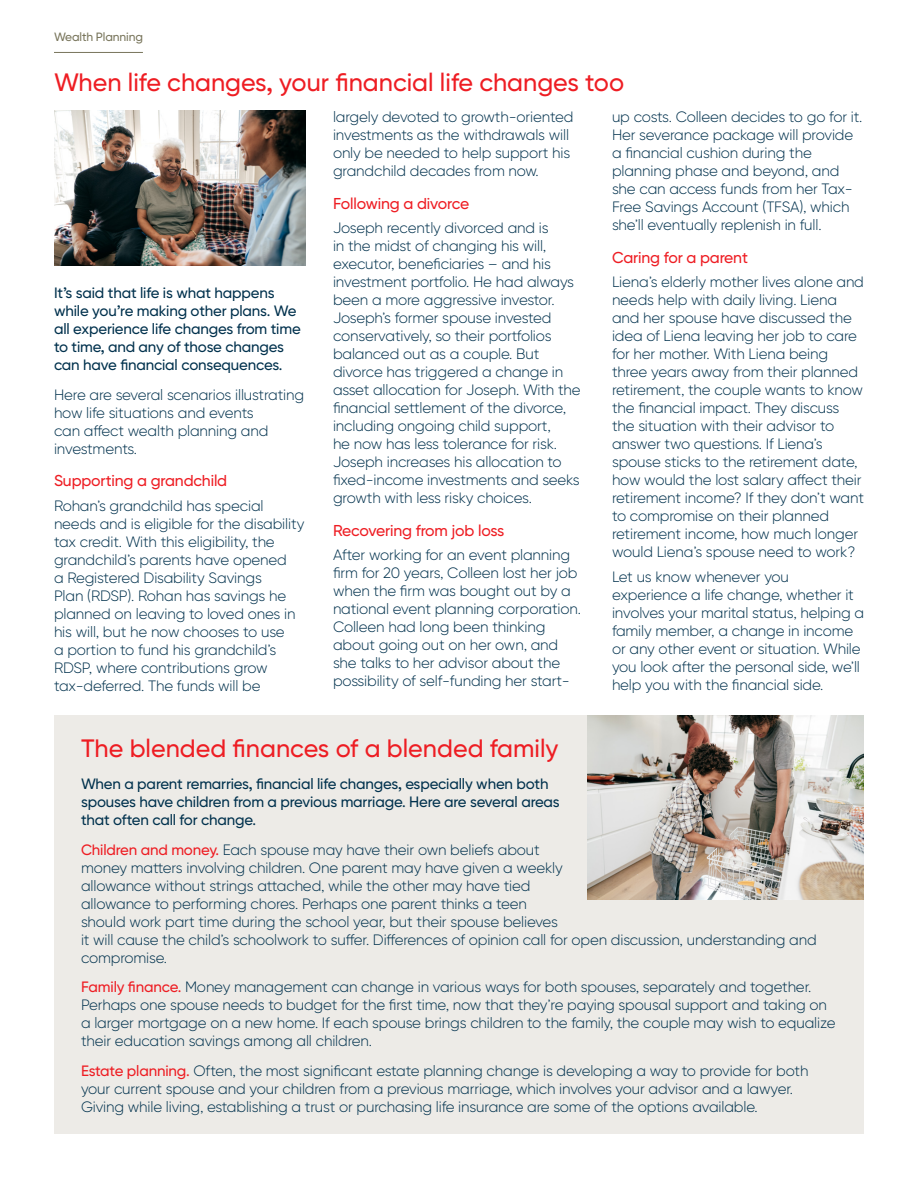
<style>
.page{position:relative;width:918px;height:1188px;background:#fff}
.page>*{position:absolute;margin:0;border:0;box-sizing:border-box;transform-origin:0 0}
.t1{font:500 25.2px "Gilroy BN";color:#ee1d23}
.t2{font:500 15.75px "Gilroy BN";letter-spacing:-.01em;color:#ee1d23}
.t3{font:300 15px/18px "Gilroy BN";letter-spacing:-.01em;color:#00314d}
.t4{font:500 15px/18px "Gilroy BN";letter-spacing:-.01em;color:#00314d}
.t5{font:500 12px "Gilroy BN";letter-spacing:-.01em;color:#78755b}
.s1{font-weight:500;color:#ee1d23}
</style>
<div class="page">
<hr style="left:54px;top:52px;width:89px;height:1px;background:#78755b">
<div style="left:54px;top:716px;width:810px;height:418px;background:#edebe7"></div>
<img style="left:54px;top:110px;width:252px;height:155px">
<img style="left:587px;top:716px;width:277px;height:184px">
<p class="t5" style="left:54px;top:30px;width:90px">Wealth Planning</p>
<p class="t1" style="left:54px;top:66px;width:572px">When life changes, your financial life changes too</p>
<p class="t4" style="left:54px;top:283px;width:248px">It’s said that life is what happens while you’re making other plans. We all experience life changes from time to time, and any of those changes can have financial consequences.</p>
<p class="t3" style="left:54px;top:385px;width:252px">Here are several scenarios illustrating how life situations and events<br>can affect wealth planning and investments.</p>
<p class="t2" style="left:54px;top:471px;width:175px">Supporting a grandchild</p>
<p class="t3" style="left:54px;top:496px;width:252px">Rohan’s grandchild has special needs and is eligible for the disability tax credit. With this eligibility, the grandchild’s parents have opened<br>a Registered Disability Savings<br>Plan (RDSP). Rohan has savings he planned on leaving to loved ones in his will, but he now chooses to use<br>a portion to fund his grandchild’s RDSP, where contributions grow tax-deferred. The funds will be</p>
<p class="t3" style="left:333px;top:108px;width:242px">largely devoted to growth-oriented investments as the withdrawals will only be needed to help support his grandchild decades from now.</p>
<p class="t2" style="left:333px;top:193px;width:138px">Following a divorce</p>
<p class="t3" style="left:333px;top:219px;width:249px">Joseph recently divorced and is<br>in the midst of changing his will, executor, beneficiaries – and his investment portfolio. He had always been a more aggressive investor.<br>Joseph’s former spouse invested conservatively, so their portfolios balanced out as a couple. But divorce has triggered a change in asset allocation for Joseph. With the financial settlement of the divorce, including ongoing child support,<br>he now has less tolerance for risk.<br>Joseph increases his allocation to fixed-income investments and seeks growth with less risky choices.</p>
<p class="t2" style="left:333px;top:520px;width:173px">Recovering from job loss</p>
<p class="t3" style="left:333px;top:546px;width:249px">After working for an event planning firm for 20 years, Colleen lost her job when the firm was bought out by a national event planning corporation.<br>Colleen had long been thinking about going out on her own, and she talks to her advisor about the possibility of self-funding her start-</p>
<p class="t3" style="left:612px;top:108px;width:252px">up costs. Colleen decides to go for it.<br>Her severance package will provide a financial cushion during the planning phase and beyond, and she can access funds from her Tax-Free Savings Account (TFSA), which she’ll eventually replenish in full.</p>
<p class="t2" style="left:612px;top:247px;width:137px">Caring for a parent</p>
<p class="t3" style="left:612px;top:273px;width:254px">Liena’s elderly mother lives alone and needs help with daily living. Liena and her spouse have discussed the idea of Liena leaving her job to care for her mother. With Liena being three years away from their planned retirement, the couple wants to know the financial impact. They discuss the situation with their advisor to answer two questions. If Liena's spouse sticks to the retirement date, how would the lost salary affect their retirement income? If they don’t want to compromise on their planned retirement income, how much longer would Liena’s spouse need to work?</p>
<p class="t3" style="left:612px;top:568px;width:254px">Let us know whenever you experience a life change, whether it involves your marital status, helping a family member, a change in income or any other event or situation. While you look after the personal side, we’ll help you with the financial side.</p>
<p class="t1" style="left:81px;top:733px;width:479px">The blended finances of a blended family</p>
<p class="t4" style="left:81px;top:774px;width:480px">When a parent remarries, financial life changes, especially when both spouses have children from a previous marriage. Here are several areas that often call for change.</p>
<p class="t3" style="left:81px;top:840px;width:737px"><span class="s1">Children and money.</span> Each spouse may have their own beliefs about<br>money matters involving children. One parent may have given a weekly<br>allowance without strings attached, while the other may have tied<br>allowance to performing chores. Perhaps one parent thinks a teen<br>should work part time during the school year, but their spouse believes<br>it will cause the child’s schoolwork to suffer. Differences of opinion call for open discussion, understanding and compromise.</p>
<p class="t3" style="left:81px;top:978px;width:756px"><span class="s1">Family finance.</span> Money management can change in various ways for both spouses, separately and together.<br>Perhaps one spouse needs to budget for the first time, now that they’re paying spousal support and taking on a larger mortgage on a new home. If each spouse brings children to the family, the couple may wish to equalize their education savings among all children.</p>
<p class="t3" style="left:81px;top:1062px;width:729px"><span class="s1">Estate planning.</span> Often, the most significant estate planning change is developing a way to provide for both your current spouse and your children from a previous marriage, which involves your advisor and a lawyer.<br>Giving while living, establishing a trust or purchasing life insurance are some of the options available.</p>
</div>
